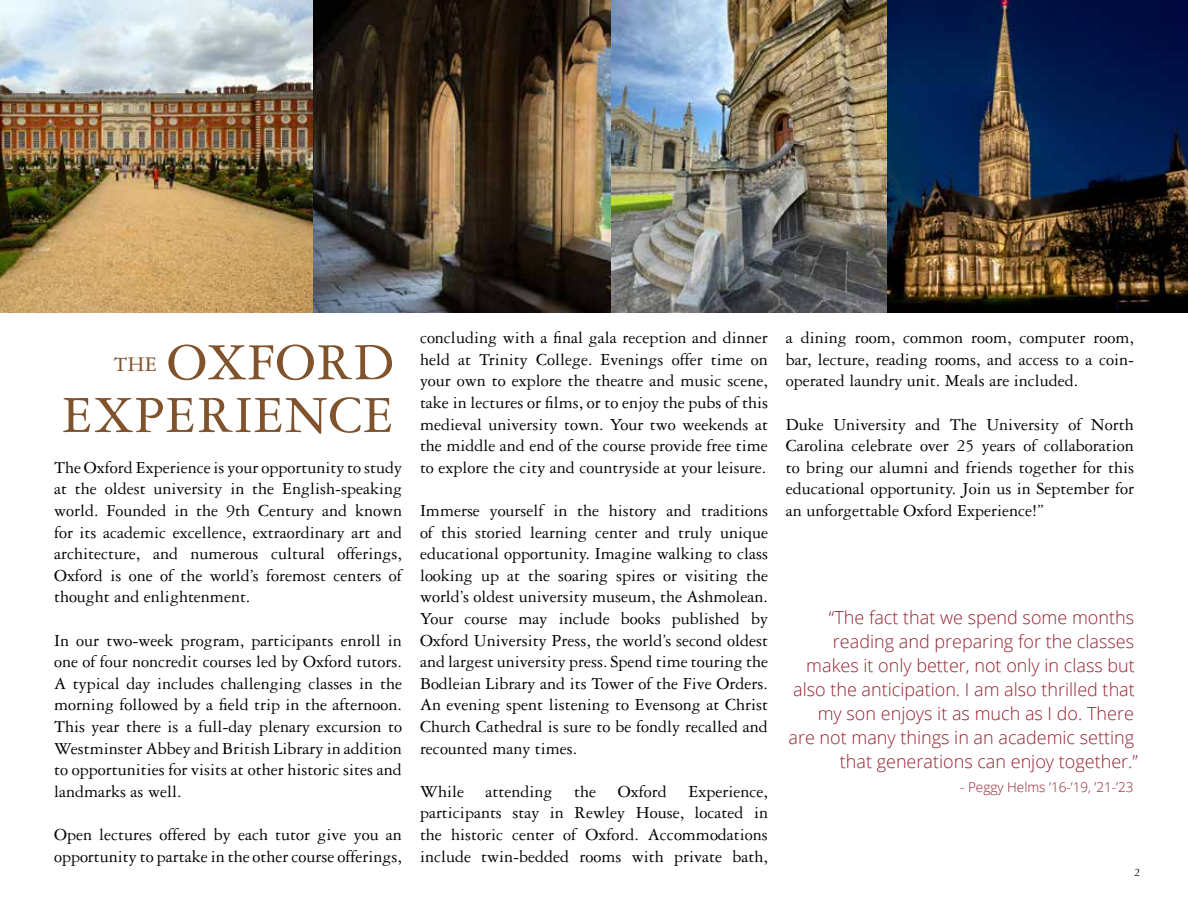
<style>
.page{position:relative;width:1188px;height:918px;background:#fff}
.page>*{position:absolute;margin:0;border:0;box-sizing:border-box;transform-origin:0 0}
.t1{font:55.5px/52.7px "Garamond 3 LT Std";letter-spacing:.01em;color:#80532c;text-align:right}
.t2{font:22.2px "Garamond 3 LT Std";color:#80532c}
.t3{font:18px/21.6px "Garamond 3 LT Std";color:#000;text-align:justify}
.t4{font:300 18px/24px "Open Sans";color:#962030;text-align:right}
.t5{font:300 13.5px "Open Sans";color:#962031}
.t6{font:12px "Garamond 3 LT Std";color:#000}
.s1{color:#962030}
</style>
<div class="page">
<img style="left:0;top:0;width:313px;height:312px">
<img style="left:313px;top:0;width:875px;height:312px">
<h1 class="t1" style="left:62px;top:336px;width:333px">OXFORD<br>EXPERIENCE</h1>
<p class="t2" style="left:114px;top:352px;width:45px">THE</p>
<p class="t3" style="left:54px;top:457px;width:350px">The Oxford Experience is your opportunity to study at the oldest university in the English-speaking world. Founded in the 9th Century and known for its academic excellence, extraordinary art and architecture, and numerous cultural offerings, Oxford is one of the world’s foremost centers of thought and enlightenment.</p>
<p class="t3" style="left:54px;top:629px;width:350px">In our two-week program, participants enroll in one of four noncredit courses led by Oxford tutors.<br>A typical day includes challenging classes in the morning followed by a field trip in the afternoon.<br>This year there is a full-day plenary excursion to Westminster Abbey and British Library in addition to opportunities for visits at other historic sites and landmarks as well.</p>
<p class="t3" style="left:54px;top:824px;width:350px">Open lectures offered by each tutor give you an opportunity to partake in the other course offerings,</p>
<p class="t3" style="left:420px;top:327px;width:350px">concluding with a final gala reception and dinner held at Trinity College. Evenings offer time on your own to explore the theatre and music scene, take in lectures or films, or to enjoy the pubs of this medieval university town. Your two weekends at the middle and end of the course provide free time to explore the city and countryside at your leisure.</p>
<p class="t3" style="left:420px;top:500px;width:350px">Immerse yourself in the history and traditions of this storied learning center and truly unique educational opportunity. Imagine walking to class looking up at the soaring spires or visiting the world’s oldest university museum, the Ashmolean.<br>Your course may include books published by Oxford University Press, the world’s second oldest and largest university press. Spend time touring the Bodleian Library and its Tower of the Five Orders.<br>An evening spent listening to Evensong at Christ Church Cathedral is sure to be fondly recalled and recounted many times.</p>
<p class="t3" style="left:420px;top:781px;width:350px">While attending the Oxford Experience, participants stay in Rewley House, located in the historic center of Oxford. Accommodations include twin-bedded rooms with private bath,</p>
<p class="t3" style="left:786px;top:327px;width:350px">a dining room, common room, computer room, bar, lecture, reading rooms, and access to a coin&shy;operated laundry unit. Meals are included.</p>
<p class="t3" style="left:786px;top:413px;width:350px">Duke University and The University of North Carolina celebrate over 25 years of collaboration to bring our alumni and friends together for this educational opportunity. Join us in September for an unforgettable Oxford Experience!”</p>
<p class="t4" style="left:788px;top:605px;width:351px">“The fact that we spend some months reading and preparing for the classes makes it only better, not only in class but also the anticipation. I am also thrilled that my son enjoys it as much as I do. There<br>are not many things in an academic setting that generations can enjoy together.”</p>
<p class="t5" style="left:960px;top:778px;width:175px"><span class="s1">- Peggy Helm</span>s ’16-’19, ’21-’23</p>
<p class="t6" style="left:1134px;top:866px;width:7px">2</p>
</div>
